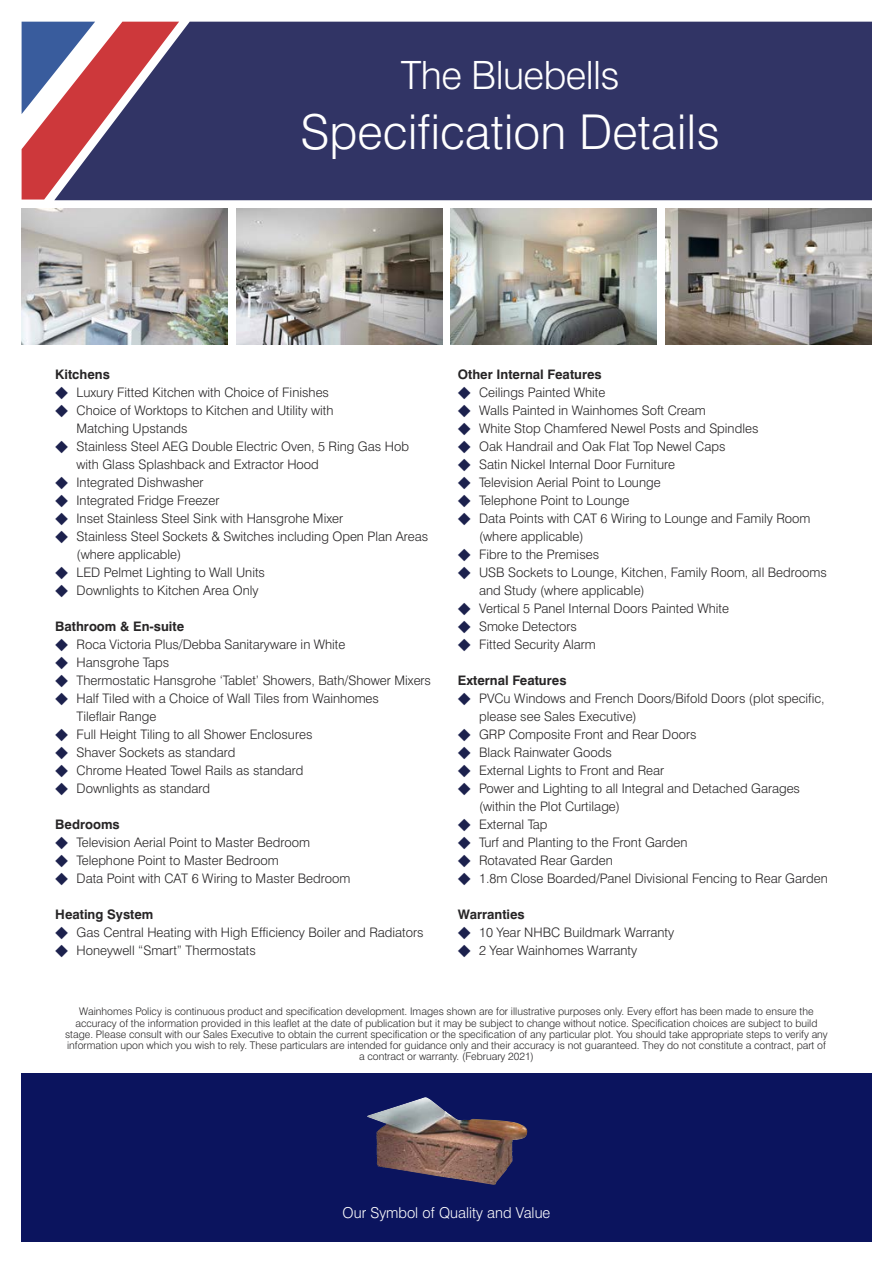
<style>
.page{position:relative;width:893px;height:1263px;background:#fff}
.page>*{position:absolute;margin:0;border:0;box-sizing:border-box;transform-origin:0 0}
.t1{font:300 48px "Swiss 721 BT";color:#fff}
.t2{font:300 39px "Swiss 721 BT";letter-spacing:-.015em;color:#fff}
.t3{font:300 15px "Swiss 721 BT";color:#fff}
.t4{font:300 13.2px/18px "Swiss 721 BT";color:#272526}
.t5{font:700 13.2px "Swiss 721 BT";color:#272526}
.t6{font:300 10.5px/11.2px "Swiss 721 BT";color:#272526;text-align:center}
.s1{color:#1c214d}
</style>
<div class="page">
<div style="left:179px;top:22px;width:693px;height:178px;background:#313465"></div>
<svg style="left:22px;top:22px;width:157px;height:178px"></svg>
<div style="left:21px;top:1074px;width:851px;height:168px;background:#0b145e"></div>
<img style="left:367px;top:1097px;width:161px;height:88px">
<img style="left:665px;top:208px;width:207px;height:136px">
<img style="left:451px;top:208px;width:206px;height:136px">
<img style="left:236px;top:208px;width:206px;height:136px">
<img style="left:21px;top:208px;width:206px;height:136px">
<h2 class="t2" style="left:401px;top:61px;width:221px">The Bluebells</h2>
<h1 class="t1" style="left:301px;top:114px;width:421px">Specification Details</h1>
<p class="t5" style="left:55px;top:370px;width:56px">Kitchens</p>
<p class="t4" style="left:55px;top:385px;width:275px"><span class="s1">◆</span> Luxury Fitted Kitchen with Choice of Finishes</p>
<p class="t4" style="left:77px;top:403px;width:259px;text-indent:-21px"><span class="s1">◆</span> Choice of Worktops to Kitchen and Utility with<br>Matching Upstands</p>
<p class="t4" style="left:77px;top:439px;width:334px;text-indent:-21px"><span class="s1">◆</span> Stainless Steel AEG Double Electric Oven, 5 Ring Gas Hob with Glass Splashback and Extractor Hood</p>
<p class="t4" style="left:55px;top:475px;width:150px"><span class="s1">◆</span> Integrated Dishwasher</p>
<p class="t4" style="left:55px;top:493px;width:166px"><span class="s1">◆</span> Integrated Fridge Freezer</p>
<p class="t4" style="left:55px;top:511px;width:289px"><span class="s1">◆</span> Inset Stainless Steel Sink with Hansgrohe Mixer</p>
<p class="t4" style="left:77px;top:529px;width:353px;text-indent:-21px"><span class="s1">◆</span> Stainless Steel Sockets &amp; Switches including Open Plan Areas (where applicable)</p>
<p class="t4" style="left:55px;top:565px;width:211px"><span class="s1">◆</span> LED Pelmet Lighting to Wall Units</p>
<p class="t4" style="left:55px;top:583px;width:205px"><span class="s1">◆</span> Downlights to Kitchen Area Only</p>
<p class="t5" style="left:55px;top:622px;width:130px">Bathroom &amp; En-suite</p>
<p class="t4" style="left:55px;top:637px;width:292px"><span class="s1">◆</span> Roca Victoria Plus/Debba Sanitaryware in White</p>
<p class="t4" style="left:55px;top:655px;width:115px"><span class="s1">◆</span> Hansgrohe Taps</p>
<p class="t4" style="left:55px;top:673px;width:377px"><span class="s1">◆</span> Thermostatic Hansgrohe ‘Tablet’ Showers, Bath/Shower Mixers</p>
<p class="t4" style="left:77px;top:691px;width:304px;text-indent:-21px"><span class="s1">◆</span> Half Tiled with a Choice of Wall Tiles from Wainhomes<br>Tileflair Range</p>
<p class="t4" style="left:55px;top:727px;width:259px"><span class="s1">◆</span> Full Height Tiling to all Shower Enclosures</p>
<p class="t4" style="left:55px;top:745px;width:182px"><span class="s1">◆</span> Shaver Sockets as standard</p>
<p class="t4" style="left:55px;top:763px;width:250px"><span class="s1">◆</span> Chrome Heated Towel Rails as standard</p>
<p class="t4" style="left:55px;top:781px;width:156px"><span class="s1">◆</span> Downlights as standard</p>
<p class="t5" style="left:55px;top:820px;width:66px">Bedrooms</p>
<p class="t4" style="left:55px;top:835px;width:256px"><span class="s1">◆</span> Television Aerial Point to Master Bedroom</p>
<p class="t4" style="left:55px;top:853px;width:225px"><span class="s1">◆</span> Telephone Point to Master Bedroom</p>
<p class="t4" style="left:55px;top:871px;width:297px"><span class="s1">◆</span> Data Point with CAT 6 Wiring to Master Bedroom</p>
<p class="t5" style="left:55px;top:910px;width:100px">Heating System</p>
<p class="t4" style="left:55px;top:925px;width:370px"><span class="s1">◆</span> Gas Central Heating with High Efficiency Boiler and Radiators</p>
<p class="t4" style="left:55px;top:943px;width:202px"><span class="s1">◆</span> Honeywell “Smart” Thermostats</p>
<p class="t5" style="left:458px;top:370px;width:145px">Other Internal Features</p>
<p class="t4" style="left:458px;top:385px;width:149px"><span class="s1">◆</span> Ceilings Painted White</p>
<p class="t4" style="left:458px;top:403px;width:249px"><span class="s1">◆</span> Walls Painted in Wainhomes Soft Cream</p>
<p class="t4" style="left:458px;top:421px;width:302px"><span class="s1">◆</span> White Stop Chamfered Newel Posts and Spindles</p>
<p class="t4" style="left:458px;top:439px;width:269px"><span class="s1">◆</span> Oak Handrail and Oak Flat Top Newel Caps</p>
<p class="t4" style="left:458px;top:457px;width:219px"><span class="s1">◆</span> Satin Nickel Internal Door Furniture</p>
<p class="t4" style="left:458px;top:475px;width:204px"><span class="s1">◆</span> Television Aerial Point to Lounge</p>
<p class="t4" style="left:458px;top:493px;width:173px"><span class="s1">◆</span> Telephone Point to Lounge</p>
<p class="t4" style="left:479px;top:511px;width:333px;text-indent:-21px"><span class="s1">◆</span> Data Points with CAT 6 Wiring to Lounge and Family Room (where applicable)</p>
<p class="t4" style="left:458px;top:547px;width:143px"><span class="s1">◆</span> Fibre to the Premises</p>
<p class="t4" style="left:479px;top:565px;width:349px;text-indent:-21px"><span class="s1">◆</span> USB Sockets to Lounge, Kitchen, Family Room, all Bedrooms and Study (where applicable)</p>
<p class="t4" style="left:458px;top:601px;width:273px"><span class="s1">◆</span> Vertical 5 Panel Internal Doors Painted White</p>
<p class="t4" style="left:458px;top:619px;width:121px"><span class="s1">◆</span> Smoke Detectors</p>
<p class="t4" style="left:458px;top:637px;width:140px"><span class="s1">◆</span> Fitted Security Alarm</p>
<p class="t5" style="left:458px;top:676px;width:110px">External Features</p>
<p class="t4" style="left:479px;top:691px;width:347px;text-indent:-21px"><span class="s1">◆</span> PVCu Windows and French Doors/Bifold Doors (plot specific, please see Sales Executive)</p>
<p class="t4" style="left:458px;top:727px;width:240px"><span class="s1">◆</span> GRP Composite Front and Rear Doors</p>
<p class="t4" style="left:458px;top:745px;width:156px"><span class="s1">◆</span> Black Rainwater Goods</p>
<p class="t4" style="left:458px;top:763px;width:208px"><span class="s1">◆</span> External Lights to Front and Rear</p>
<p class="t4" style="left:479px;top:781px;width:322px;text-indent:-21px"><span class="s1">◆</span> Power and Lighting to all Integral and Detached Garages (within the Plot Curtilage)</p>
<p class="t4" style="left:458px;top:817px;width:91px"><span class="s1">◆</span> External Tap</p>
<p class="t4" style="left:458px;top:835px;width:231px"><span class="s1">◆</span> Turf and Planting to the Front Garden</p>
<p class="t4" style="left:458px;top:853px;width:156px"><span class="s1">◆</span> Rotavated Rear Garden</p>
<p class="t4" style="left:458px;top:871px;width:372px"><span class="s1">◆</span> 1.8m Close Boarded/Panel Divisional Fencing to Rear Garden</p>
<p class="t5" style="left:458px;top:910px;width:68px">Warranties</p>
<p class="t4" style="left:458px;top:925px;width:218px"><span class="s1">◆</span> 10 Year NHBC Buildmark Warranty</p>
<p class="t4" style="left:458px;top:943px;width:181px"><span class="s1">◆</span> 2 Year Wainhomes Warranty</p>
<p class="t6" style="left:65px;top:1007px;width:764px">Wainhomes Policy is continuous product and specification development. Images shown are for illustrative purposes only. Every effort has been made to ensure the accuracy of the information provided in this leaflet at the date of publication but it may be subject to change without notice. Specification choices are subject to build stage. Please consult with our Sales Executive to obtain the current specification or the specification of any particular plot. You should take appropriate steps to verify any information upon which you wish to rely. These particulars are intended for guidance only and their accuracy is not guaranteed. They do not constitute a contract, part of a contract or warranty. (February 2021)</p>
<p class="t3" style="left:343px;top:1207px;width:209px">Our Symbol of Quality and Value</p>
</div>
